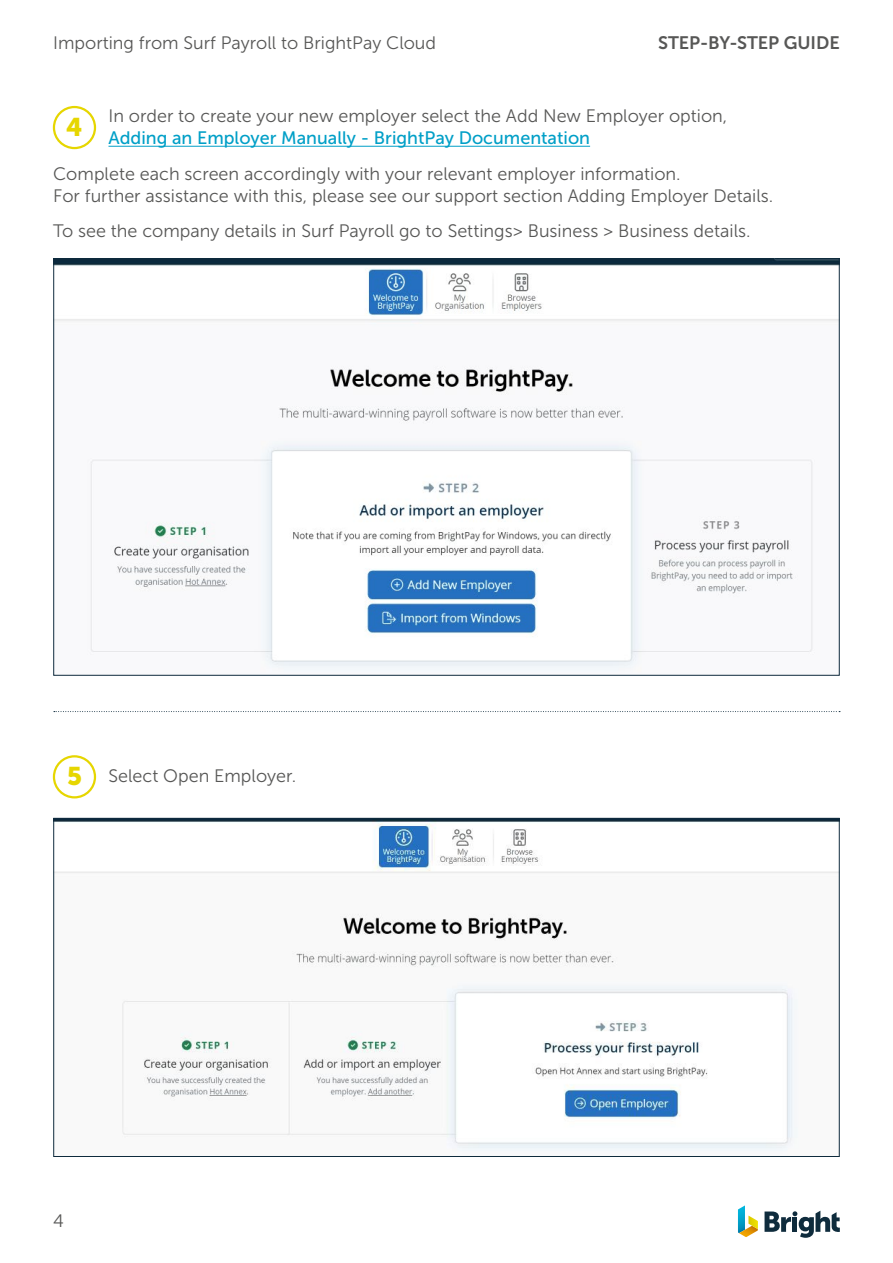
<style>
.page{position:relative;width:893px;height:1263px;background:#fff}
.page>*{position:absolute;margin:0;border:0;box-sizing:border-box;transform-origin:0 0}
.t1{font:25.5px "Museo Sans 900";color:#e6d600}
.t2{font:18px/22.5px "Museo Sans 300";color:#575756}
.t3{font:18px "Museo Sans 500";color:#009fc7}
.t4{font:18px "Museo Sans 700";color:#575756}
.s1{font-family:"Museo Sans 900";font-size:25.5px;color:#e6d600}
</style>
<div class="page">
<svg style="left:54px;top:711px;width:786px;height:1px"></svg>
<svg style="left:764px;top:1210px;width:76px;height:28px"></svg>
<svg style="left:738px;top:1205px;width:20px;height:32px"></svg>
<hr style="left:108px;top:146px;width:482px;height:1px;background:#009fc7">
<div style="left:53px;top:106px;width:43px;height:43px;border:2px solid #e6d600;border-radius:50%"></div>
<div style="left:53px;top:755px;width:43px;height:43px;border:2px solid #e6d600;border-radius:50%"></div>
<img style="left:56px;top:261px;width:781px;height:410px">
<img style="left:56px;top:820px;width:781px;height:331px">
<p class="t2" style="left:53px;top:32px;width:384px">Importing from Surf Payroll to BrightPay Cloud</p>
<p class="t4" style="left:658px;top:33px;width:183px">STEP-BY-STEP GUIDE</p>
<p class="t2" style="left:108px;top:105px;width:620px">In order to create your new employer select the Add New Employer option,</p>
<p class="t3" style="left:108px;top:128px;width:483px">Adding an Employer Manually - BrightPay Documentation</p>
<p class="t2" style="left:53px;top:162px;width:722px">Complete each screen accordingly with your relevant employer information.<br>For further assistance with this, please see our support section Adding Employer Details.</p>
<p class="t2" style="left:53px;top:220px;width:699px">To see the company details in Surf Payroll go to Settings&gt; Business &gt; Business details.</p>
<h1 class="t1" style="left:66px;top:112px;width:18px">4</h1>
<p class="t2" style="left:67px;top:765px;width:231px"><span class="s1">5</span> Select Open Employer.</p>
<p class="t2" style="left:53px;top:1210px;width:12px">4</p>
</div>
